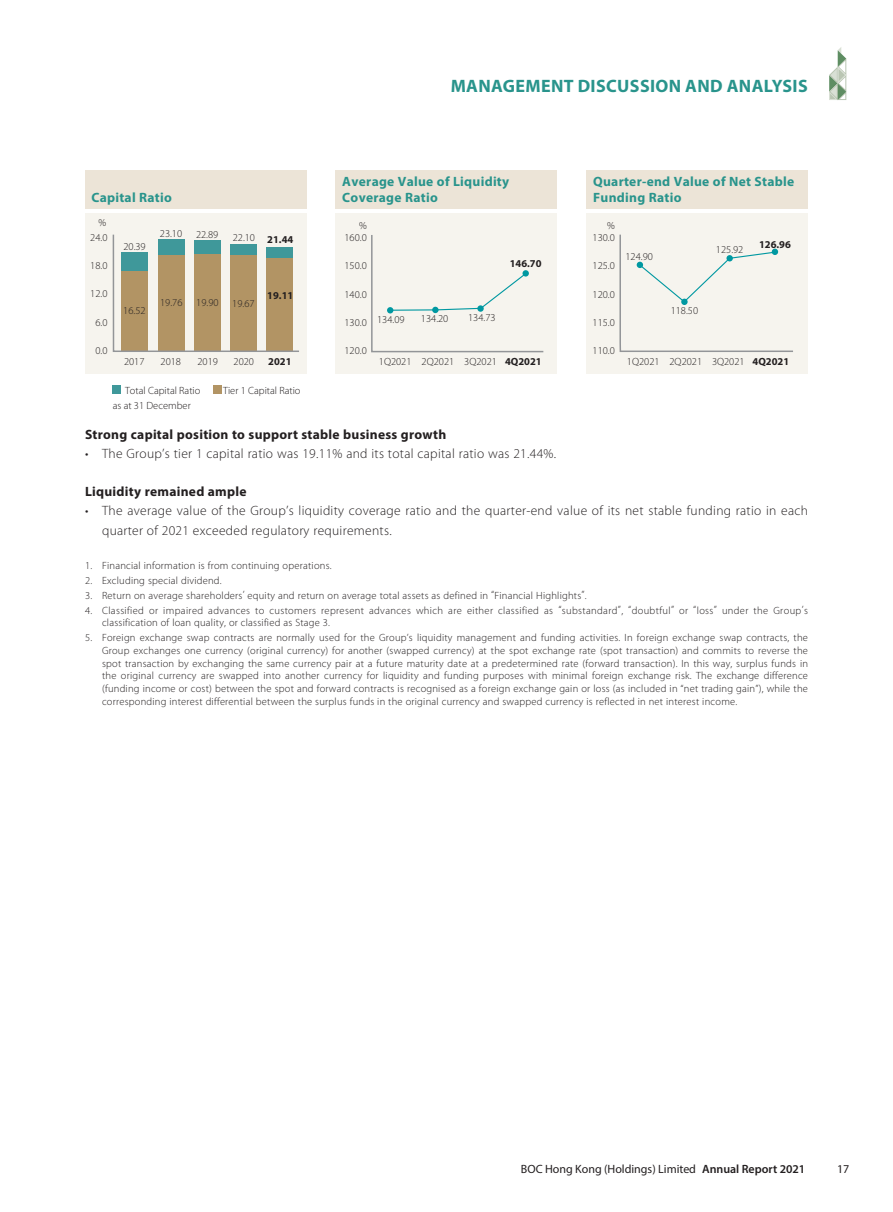
<style>
.page{position:relative;width:893px;height:1212px;background:#fff}
.page>*{position:absolute;margin:0;border:0;box-sizing:border-box;transform-origin:0 0}
.t1{font:700 18px "Myriad Pro";letter-spacing:.02em;color:#29948c}
.t2{font:300 13.5px/19.5px "Myriad Pro";letter-spacing:.02em;color:#231f20}
.t3{font:700 13.5px/16.5px "Myriad Pro";letter-spacing:.02em;color:#29948c}
.t4{font:700 13.5px "Myriad Pro";letter-spacing:.02em;color:#231f20}
.t5{font:12px "Myriad Pro";color:#231f20}
.t6{font:300 10.5px/12.8px "Myriad Pro";letter-spacing:.02em;color:#231f20;text-align:right}
.t7{font:300 10.5px "Myriad Pro";color:#231f20}
.t8{font:700 10.5px "Myriad Pro";color:#231f20}
.s1{font-weight:700}
.s2{font-weight:600}
</style>
<div class="page">
<div style="left:85px;top:213px;width:221px;height:160px;background:#f6f4ee"></div>
<div style="left:336px;top:213px;width:221px;height:160px;background:#f6f4ee"></div>
<div style="left:587px;top:213px;width:221px;height:160px;background:#f6f4ee"></div>
<div style="left:85px;top:170px;width:221px;height:38px;background:#ece4d7"></div>
<div style="left:336px;top:170px;width:221px;height:38px;background:#ece4d7"></div>
<div style="left:587px;top:170px;width:221px;height:38px;background:#ece4d7"></div>
<div style="left:113px;top:385px;width:8px;height:9px;background:#3f989a"></div>
<div style="left:213px;top:385px;width:8px;height:9px;background:#b29464"></div>
<svg style="left:112px;top:234px;width:187px;height:118px"></svg>
<svg style="left:371px;top:235px;width:172px;height:118px"></svg>
<svg style="left:619px;top:234px;width:174px;height:118px"></svg>
<svg style="left:829px;top:47px;width:18px;height:53px"></svg>
<p class="t3" style="left:91px;top:189px;width:82px">Capital Ratio</p>
<p class="t6" style="left:90px;top:216px;width:19px;line-height:14.7px">%<br>24.0</p>
<p class="t6" style="left:90px;top:260px;width:19px">18.0</p>
<p class="t6" style="left:123px;top:240px;width:24px">20.39</p>
<p class="t6" style="left:160px;top:227px;width:24px">23.10</p>
<p class="t6" style="left:196px;top:228px;width:24px">22.89</p>
<p class="t6" style="left:233px;top:231px;width:24px">22.10</p>
<p class="t6" style="left:90px;top:288px;width:19px">12.0</p>
<p class="t6" style="left:95px;top:316px;width:14px">6.0</p>
<p class="t6" style="left:95px;top:344px;width:14px">0.0</p>
<p class="t6" style="left:123px;top:304px;width:24px">16.52</p>
<p class="t6" style="left:196px;top:296px;width:24px">19.90</p>
<p class="t6" style="left:160px;top:297px;width:24px">19.76</p>
<p class="t6" style="left:232px;top:297px;width:24px">19.67</p>
<p class="t8" style="left:267px;top:233px;width:28px">21.44</p>
<p class="t8" style="left:267px;top:288px;width:28px">19.11</p>
<p class="t6" style="left:124px;top:356px;width:22px">2017</p>
<p class="t6" style="left:161px;top:356px;width:22px">2018</p>
<p class="t6" style="left:197px;top:356px;width:22px">2019</p>
<p class="t6" style="left:234px;top:356px;width:22px">2020</p>
<p class="t8" style="left:268px;top:355px;width:25px">2021</p>
<p class="t7" style="left:125px;top:384px;width:77px">Total Capital Ratio</p>
<p class="t7" style="left:223px;top:384px;width:79px">Tier 1 Capital Ratio</p>
<p class="t7" style="left:113px;top:400px;width:80px">as at 31 December</p>
<h1 class="t1" style="left:451px;top:75px;width:359px">MANAGEMENT DISCUSSION AND ANALYSIS</h1>
<p class="t3" style="left:342px;top:173px;width:168px">Average Value of Liquidity<br>Coverage Ratio</p>
<p class="t3" style="left:593px;top:173px;width:203px">Quarter-end Value of Net Stable<br>Funding Ratio</p>
<p class="t6" style="left:344px;top:219px;width:24px;line-height:12.3px">%<br>160.0</p>
<p class="t6" style="left:344px;top:259px;width:24px">150.0</p>
<p class="t8" style="left:510px;top:257px;width:33px">146.70</p>
<p class="t6" style="left:593px;top:219px;width:24px;line-height:12.3px">%<br>130.0</p>
<p class="t6" style="left:593px;top:259px;width:24px">125.0</p>
<p class="t6" style="left:625px;top:250px;width:29px">124.90</p>
<p class="t6" style="left:716px;top:243px;width:29px">125.92</p>
<p class="t8" style="left:759px;top:237px;width:33px">126.96</p>
<p class="t6" style="left:344px;top:288px;width:24px">140.0</p>
<p class="t6" style="left:593px;top:288px;width:24px">120.0</p>
<p class="t6" style="left:344px;top:316px;width:24px">130.0</p>
<p class="t6" style="left:377px;top:314px;width:29px">134.09</p>
<p class="t6" style="left:421px;top:312px;width:29px">134.20</p>
<p class="t6" style="left:468px;top:311px;width:29px">134.73</p>
<p class="t6" style="left:593px;top:316px;width:24px">115.0</p>
<p class="t6" style="left:671px;top:304px;width:29px">118.50</p>
<p class="t6" style="left:344px;top:345px;width:24px">120.0</p>
<p class="t6" style="left:593px;top:344px;width:24px">110.0</p>
<p class="t7" style="left:379px;top:356px;width:164px">1Q2021 2Q2021 3Q2021 <span class="s1">4Q2021</span></p>
<p class="t7" style="left:627px;top:355px;width:164px">1Q2021 2Q2021 3Q2021 <span class="s1">4Q2021</span></p>
<p class="t4" style="left:85px;top:425px;width:363px">Strong capital position to support stable business growth</p>
<p class="t2" style="left:85px;top:444px;width:473px">• The Group’s tier 1 capital ratio was 19.11% and its total capital ratio was 21.44%.</p>
<p class="t4" style="left:85px;top:483px;width:163px">Liquidity remained ample</p>
<p class="t2" style="left:102px;top:501px;width:707px;text-indent:-17px">• The average value of the Group’s liquidity coverage ratio and the quarter-end value of its net stable funding ratio in each quarter of 2021 exceeded regulatory requirements.</p>
<p class="t6" style="left:85px;top:559px;width:248px">1. Financial information is from continuing operations.</p>
<p class="t6" style="left:85px;top:574px;width:138px">2. Excluding special dividend.</p>
<p class="t6" style="left:85px;top:589px;width:503px">3. Return on average shareholders’ equity and return on average total assets as defined in “Financial Highlights”.</p>
<p class="t6" style="left:102px;top:604px;width:707px;text-align:left;text-indent:-17px">4. Classified or impaired advances to customers represent advances which are either classified as “substandard”, “doubtful” or “loss” under the Group’s classification of loan quality, or classified as Stage 3.</p>
<p class="t6" style="left:102px;top:631px;width:707px;text-align:justify;text-indent:-17px">5. Foreign exchange swap contracts are normally used for the Group’s liquidity management and funding activities. In foreign exchange swap contracts, the Group exchanges one currency (original currency) for another (swapped currency) at the spot exchange rate (spot transaction) and commits to reverse the spot transaction by exchanging the same currency pair at a future maturity date at a predetermined rate (forward transaction). In this way, surplus funds in the original currency are swapped into another currency for liquidity and funding purposes with minimal foreign exchange risk. The exchange difference (funding income or cost) between the spot and forward contracts is recognised as a foreign exchange gain or loss (as included in “net trading gain”), while the corresponding interest differential between the surplus funds in the original currency and swapped currency is reflected in net interest income.</p>
<p class="t5" style="left:521px;top:1161px;width:286px">BOC Hong Kong (Holdings) Limited <span class="s2">Annual Report 2021</span></p>
<p class="t5" style="left:837px;top:1161px;width:14px">17</p>
</div>
